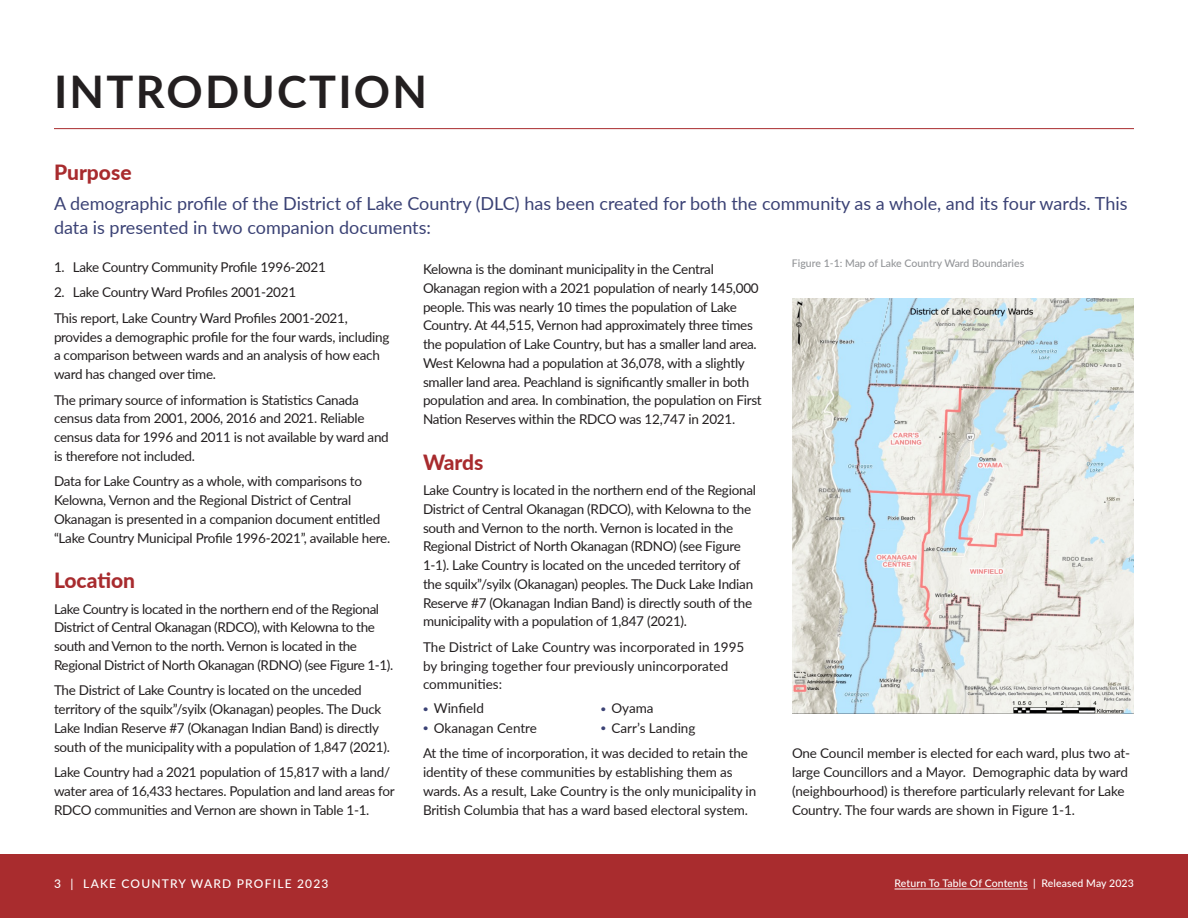
<style>
.page{position:relative;width:1188px;height:918px;background:#fff}
.page>*{position:absolute;margin:0;border:0;box-sizing:border-box;transform-origin:0 0}
.SECTION{font:700 45px "Lato";letter-spacing:.05em;color:#231f20}
.HEAD{font:900 21px "Lato";color:#a82b2e}
.Large_Paragraph{font:18px/24px "Lato";color:#3b4275}
.t1{font:13.5px/18.8px "Lato";letter-spacing:-.02em;color:#231f20}
.t2{font:13.5px/18.8px "Lato";color:#231f20}
.t3{font:500 12px "Lato";letter-spacing:.1em;color:#fff}
.Figure_Title{font:500 10.5px "Lato";color:#939598}
.t4{font:500 10.5px "Lato";letter-spacing:.01em;color:#fff}
.s1{font-weight:700;font-size:9px;color:#3b4275}
</style>
<div class="page">
<div style="left:0;top:854px;width:1188px;height:64px;background:#a92c2e"></div>
<hr style="left:895px;top:889px;width:133px;height:1px;background:#fff">
<hr style="left:54px;top:128px;width:1080px;height:1px;background:#a92c2e">
<img style="left:792px;top:298px;width:342px;height:415px">
<p class="SECTION" style="left:54px;top:58px;width:375px">INTRODUCTION</p>
<p class="HEAD" style="left:54px;top:156px;width:79px">Purpose</p>
<p class="Large_Paragraph" style="left:54px;top:191px;width:1075px">A demographic profile of the District of Lake Country (DLC) has been created for both the community as a whole, and its four wards. This data is presented in two companion documents:</p>
<p class="t1" style="left:54px;top:257px;width:273px">1. Lake Country Community Profile 1996-2021</p>
<p class="t1" style="left:54px;top:283px;width:244px">2. Lake Country Ward Profiles 2001-2021</p>
<p class="t1" style="left:54px;top:308px;width:337px">This report, Lake Country Ward Profiles 2001-2021, provides a demographic profile for the four wards, including a comparison between wards and an analysis of how each ward has changed over time.</p>
<p class="t1" style="left:54px;top:390px;width:336px">The primary source of information is Statistics Canada census data from 2001, 2006, 2016 and 2021. Reliable census data for 1996 and 2011 is not available by ward and is therefore not included.</p>
<p class="t1" style="left:54px;top:472px;width:338px">Data for Lake Country as a whole, with comparisons to Kelowna, Vernon and the Regional District of Central Okanagan is presented in a companion document entitled “Lake Country Municipal Profile 1996-2021”, available here.</p>
<p class="HEAD" style="left:54px;top:565px;width:83px">Location</p>
<p class="t1" style="left:54px;top:599px;width:341px">Lake Country is located in the northern end of the Regional District of Central Okanagan (RDCO), with Kelowna to the south and Vernon to the north. Vernon is located in the Regional District of North Okanagan (RDNO) (see Figure 1-1).</p>
<p class="t1" style="left:54px;top:680px;width:337px">The District of Lake Country is located on the unceded territory of the squilx”/syilx (Okanagan) peoples. The Duck Lake Indian Reserve #7 (Okanagan Indian Band) is directly south of the municipality with a population of 1,847 (2021).</p>
<p class="t1" style="left:54px;top:762px;width:342px">Lake Country had a 2021 population of 15,817 with a land/ water area of 16,433 hectares. Population and land areas for<br>RDCO communities and Vernon are shown in Table 1-1.</p>
<p class="Figure_Title" style="left:792px;top:256px;width:234px">Figure 1-1: Map of Lake Country Ward Boundaries</p>
<p class="t1" style="left:423px;top:259px;width:340px">Kelowna is the dominant municipality in the Central Okanagan region with a 2021 population of nearly 145,000 people. This was nearly 10 times the population of Lake Country. At 44,515, Vernon had approximately three times the population of Lake Country, but has a smaller land area.<br>West Kelowna had a population at 36,078, with a slightly smaller land area. Peachland is significantly smaller in both population and area. In combination, the population on First Nation Reserves within the RDCO was 12,747 in 2021.</p>
<p class="HEAD" style="left:423px;top:446px;width:62px">Wards</p>
<p class="t1" style="left:423px;top:480px;width:334px">Lake Country is located in the northern end of the Regional District of Central Okanagan (RDCO), with Kelowna to the south and Vernon to the north. Vernon is located in the Regional District of North Okanagan (RDNO) (see Figure 1-1). Lake Country is located on the unceded territory of the squilx”/syilx (Okanagan) peoples. The Duck Lake Indian Reserve #7 (Okanagan Indian Band) is directly south of the municipality with a population of 1,847 (2021).</p>
<p class="t2" style="left:423px;top:637px;width:323px">The District of Lake Country was incorporated in 1995 by bringing together four previously unincorporated communities:</p>
<p class="t1" style="left:423px;top:698px;width:62px"><span class="s1">•</span> Winfield</p>
<p class="t2" style="left:423px;top:718px;width:116px"><span class="s1">•</span> Okanagan Centre</p>
<p class="t1" style="left:601px;top:698px;width:54px"><span class="s1">•</span> Oyama</p>
<p class="t2" style="left:601px;top:718px;width:96px"><span class="s1">•</span> Carr’s Landing</p>
<p class="t1" style="left:423px;top:743px;width:335px">At the time of incorporation, it was decided to retain the identity of these communities by establishing them as wards. As a result, Lake Country is the only municipality in British Columbia that has a ward based electoral system.</p>
<p class="t1" style="left:792px;top:743px;width:340px">One Council member is elected for each ward, plus two at&shy;large Councillors and a Mayor. Demographic data by ward (neighbourhood) is therefore particularly relevant for Lake Country. The four wards are shown in Figure 1-1.</p>
<p class="t3" style="left:54px;top:875px;width:276px">3 | LAKE COUNTRY WARD PROFILE 2023</p>
<p class="t4" style="left:895px;top:875px;width:241px">Return To Table Of Contents | Released May 2023</p>
</div>
